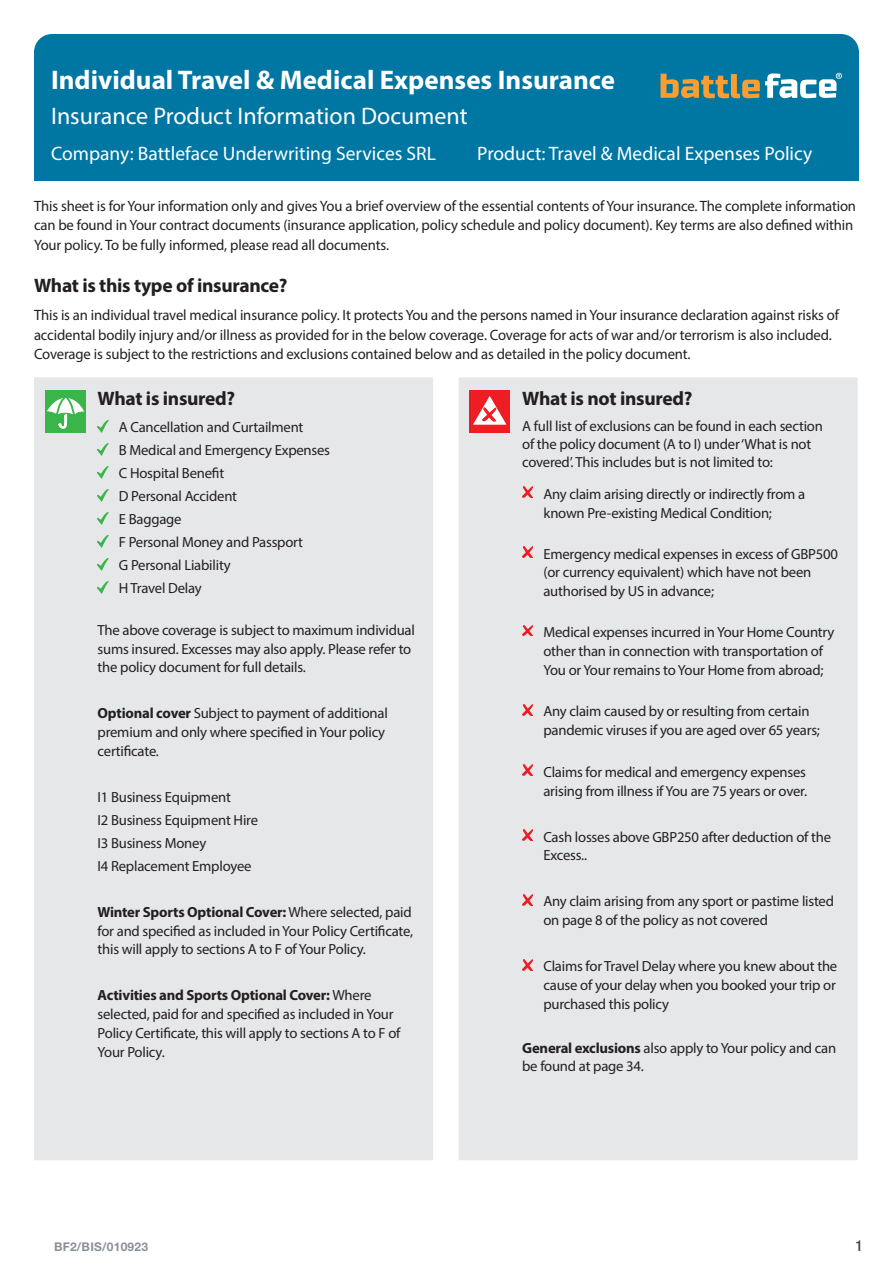
<style>
.page{position:relative;width:893px;height:1263px;background:#fff}
.page>*{position:absolute;margin:0;border:0;box-sizing:border-box;transform-origin:0 0}
.Form_title{font:700 27px "Myriad Pro";color:#fff}
.Form_sub_title{font:24px "Myriad Pro";color:#fff}
.Company_Product_header{font:19.5px "Myriad Pro";color:#fff}
.Cover_subhead{font:700 19.5px "Myriad Pro";letter-spacing:-.015em;color:#231f20}
.Form_intro{font:15px/19.5px "Myriad Pro";letter-spacing:-.01em;color:#231f20}
.t1{font:500 condensed 15px "Helvetica Neue LT Pro";color:#3e444f}
.Covered_bullets{font:14.7px/18.8px "Myriad Pro";letter-spacing:-.015em;color:#231f20}
.body{font:700 12px "Helvetica Neue LT Pro";letter-spacing:.02em;color:#8b8f98}
.s1{font-weight:700}
</style>
<div class="page">
<div style="left:34px;top:34px;width:825px;height:147px;background:#0076a3;border-radius:18px"></div>
<div style="left:34px;top:377px;width:824px;height:783px;background:#e6e7e9"></div>
<div style="left:45px;top:390px;width:41px;height:43px;background:#3ab54a"></div>
<svg style="left:47px;top:393px;width:37px;height:36px"></svg>
<svg style="left:98px;top:420px;width:10px;height:12px"></svg>
<svg style="left:98px;top:443px;width:10px;height:12px"></svg>
<svg style="left:98px;top:466px;width:10px;height:12px"></svg>
<svg style="left:98px;top:489px;width:10px;height:12px"></svg>
<svg style="left:98px;top:512px;width:10px;height:12px"></svg>
<svg style="left:98px;top:535px;width:10px;height:12px"></svg>
<svg style="left:98px;top:558px;width:10px;height:12px"></svg>
<svg style="left:98px;top:581px;width:10px;height:12px"></svg>
<div style="left:469px;top:390px;width:41px;height:43px;background:#ee1d23"></div>
<svg style="left:473px;top:396px;width:33px;height:29px"></svg>
<svg style="left:522px;top:487px;width:11px;height:11px"></svg>
<svg style="left:522px;top:547px;width:11px;height:10px"></svg>
<svg style="left:522px;top:625px;width:11px;height:11px"></svg>
<svg style="left:522px;top:704px;width:11px;height:11px"></svg>
<svg style="left:522px;top:765px;width:11px;height:11px"></svg>
<svg style="left:522px;top:830px;width:11px;height:10px"></svg>
<svg style="left:522px;top:894px;width:11px;height:11px"></svg>
<svg style="left:522px;top:959px;width:11px;height:11px"></svg>
<svg style="left:660px;top:73px;width:182px;height:26px"></svg>
<p class="Form_title" style="left:51px;top:62px;width:565px">Individual Travel &amp; Medical Expenses Insurance</p>
<p class="Form_sub_title" style="left:51px;top:101px;width:418px">Insurance Product Information Document</p>
<p class="Company_Product_header" style="left:51px;top:141px;width:386px">Company: Battleface Underwriting Services SRL</p>
<p class="Company_Product_header" style="left:477px;top:141px;width:337px">Product: Travel &amp; Medical Expenses Policy</p>
<p class="Form_intro" style="left:34px;top:196px;width:824px">This sheet is for Your information only and gives You a brief overview of the essential contents of Your insurance. The complete information can be found in Your contract documents (insurance application, policy schedule and policy document). Key terms are also defined within<br>Your policy. To be fully informed, please read all documents.</p>
<p class="Cover_subhead" style="left:34px;top:273px;width:255px">What is this type of insurance?</p>
<p class="Form_intro" style="left:34px;top:305px;width:807px">This is an individual travel medical insurance policy. It protects You and the persons named in Your insurance declaration against risks of accidental bodily injury and/or illness as provided for in the below coverage. Coverage for acts of war and/or terrorism is also included.<br>Coverage is subject to the restrictions and exclusions contained below and as detailed in the policy document.</p>
<p class="Cover_subhead" style="left:98px;top:385px;width:139px">What is insured?</p>
<p class="Covered_bullets" style="left:119px;top:417px;width:186px">A Cancellation and Curtailment</p>
<p class="Covered_bullets" style="left:119px;top:440px;width:213px">B Medical and Emergency Expenses</p>
<p class="Covered_bullets" style="left:119px;top:463px;width:107px">C Hospital Benefit</p>
<p class="Covered_bullets" style="left:119px;top:486px;width:120px">D Personal Accident</p>
<p class="Covered_bullets" style="left:119px;top:509px;width:64px">E Baggage</p>
<p class="Covered_bullets" style="left:119px;top:532px;width:186px">F Personal Money and Passport</p>
<p class="Covered_bullets" style="left:119px;top:555px;width:113px">G Personal Liability</p>
<p class="Covered_bullets" style="left:119px;top:578px;width:85px">H Travel Delay</p>
<p class="Covered_bullets" style="left:98px;top:620px;width:319px">The above coverage is subject to maximum individual sums insured. Excesses may also apply. Please refer to the policy document for full details.</p>
<p class="Covered_bullets" style="left:98px;top:704px;width:292px"><span class="s1">Optional cover</span> Subject to payment of additional premium and only where specified in Your policy certificate.</p>
<p class="Covered_bullets" style="left:98px;top:787px;width:135px">I1 Business Equipment</p>
<p class="Covered_bullets" style="left:98px;top:810px;width:162px">I2 Business Equipment Hire</p>
<p class="Covered_bullets" style="left:98px;top:833px;width:110px">I3 Business Money</p>
<p class="Covered_bullets" style="left:98px;top:856px;width:155px">I4 Replacement Employee</p>
<p class="Covered_bullets" style="left:98px;top:902px;width:317px;text-align:justify"><span class="s1">Winter Sports Optional Cover:</span> Where selected, paid for and specified as included in Your Policy Certificate, this will apply to sections A to F of Your Policy.</p>
<p class="Covered_bullets" style="left:98px;top:986px;width:304px"><span class="s1">Activities and Sports Optional Cover:</span> Where selected, paid for and specified as included in Your Policy Certificate, this will apply to sections A to F of Your Policy.</p>
<p class="Cover_subhead" style="left:522px;top:385px;width:172px">What is not insured?</p>
<p class="Covered_bullets" style="left:522px;top:417px;width:302px;line-height:18px">A full list of exclusions can be found in each section of the policy document (A to I) under ‘What is not covered’. This includes but is not limited to:</p>
<p class="Covered_bullets" style="left:543px;top:484px;width:263px">Any claim arising directly or indirectly from a known Pre-existing Medical Condition;</p>
<p class="Covered_bullets" style="left:543px;top:544px;width:296px">Emergency medical expenses in excess of GBP500 (or currency equivalent) which have not been authorised by US in advance;</p>
<p class="Covered_bullets" style="left:543px;top:622px;width:293px">Medical expenses incurred in Your Home Country other than in connection with transportation of<br>You or Your remains to Your Home from abroad;</p>
<p class="Covered_bullets" style="left:543px;top:702px;width:278px">Any claim caused by or resulting from certain pandemic viruses if you are aged over 65 years;</p>
<p class="Covered_bullets" style="left:543px;top:762px;width:265px">Claims for medical and emergency expenses arising from illness if You are 75 years or over.</p>
<p class="Covered_bullets" style="left:543px;top:827px;width:289px">Cash losses above GBP250 after deduction of the<br>Excess..</p>
<p class="Covered_bullets" style="left:543px;top:892px;width:292px">Any claim arising from any sport or pastime listed on page 8 of the policy as not covered</p>
<p class="Covered_bullets" style="left:543px;top:956px;width:295px;text-align:justify">Claims for Travel Delay where you knew about the cause of your delay when you booked your trip or purchased this policy</p>
<p class="Covered_bullets" style="left:522px;top:1039px;width:316px;line-height:18px"><span class="s1">General exclusions</span> also apply to Your policy and can be found at page 34.</p>
<p class="body" style="left:54px;top:1239px;width:96px">BF2/BIS/010923</p>
<p class="t1" style="left:855px;top:1237px;width:9px">1</p>
</div>
